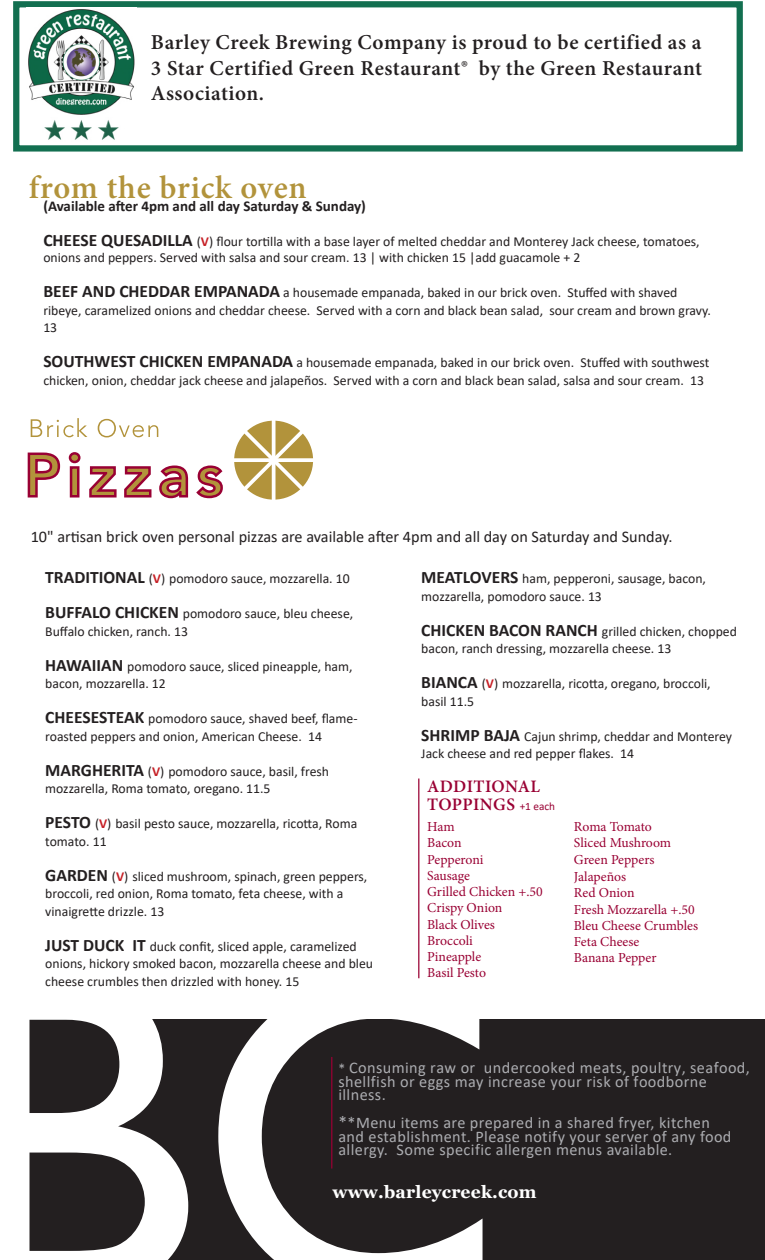
<style>
.page{position:relative;width:765px;height:1260px;background:#fff}
.page>*{position:absolute;margin:0;border:0;box-sizing:border-box;transform-origin:0 0}
.Headings{font:600 32.5px "Minion Pro";letter-spacing:.02em;color:#b2933b}
.Headings-2{font:600 21.25px/25.5px "Minion Pro";letter-spacing:.02em;color:#231f20;text-align:justify}
.Item_description{font:600 17.5px/18.8px "Minion Pro";letter-spacing:.02em;color:#903}
.t1{font:700 17.5px "Georgia";letter-spacing:.01em;color:#fff}
.Item_description-2{font:16.25px/13.8px "Calibri";letter-spacing:.025em;color:#acadb1}
.Item_description-3{font:16.25px "Calibri";color:#231f20}
.Item_description-4{font:700 15px "Calibri";color:#231f20}
.Item_description-5{font:13.75px/17.5px "Calibri";color:#231f20}
.extras_list{font:13.75px/16.2px "Minion Pro";color:#903}
.s1{font-weight:700;font-size:17.5px}
.s2{font-weight:700;color:#c62026}
.s3{font-family:"Calibri";font-weight:400;font-size:11.25px}
.s4{font-size:13.75px}
.s5{font-size:17.5px}
</style>
<div class="page">
<div style="left:13px;top:1px;width:730px;height:151px;border:6px solid #126f50"></div>
<div style="left:0;top:1019px;width:765px;height:241px;background:#231f20"></div>
<svg style="left:27px;top:452px;width:196px;height:47px"></svg>
<svg style="left:31px;top:418px;width:127px;height:19px"></svg>
<svg style="left:0;top:976px;width:483px;height:284px"></svg>
<svg style="left:232px;top:419px;width:83px;height:83px"></svg>
<div style="left:230px;top:417px;width:87px;height:86px;border:4px solid #fff;border-radius:50%"></div>
<svg style="left:272px;top:419px;width:4px;height:83px"></svg>
<svg style="left:232px;top:458px;width:83px;height:4px"></svg>
<svg style="left:239px;top:426px;width:69px;height:69px"></svg>
<hr style="left:418px;top:779px;width:1px;height:199px;background:#903">
<hr style="left:331px;top:1057px;width:1px;height:112px;background:#903">
<img style="left:28px;top:9px;width:107px;height:131px">
<p class="Headings-2" style="left:151px;top:30px;width:553px">Barley Creek Brewing Company is proud to be certified as a 3 Star Certified Green Restaurant® by the Green Restaurant Association.</p>
<p class="Headings" style="left:29px;top:165px;width:279px">from the brick oven</p>
<p class="Item_description-4" style="left:43px;top:195px;width:324px">(Available after 4pm and all day Saturday &amp; Sunday)</p>
<p class="Item_description-5" style="left:43px;top:233px;width:658px;line-height:16.2px"><span class="s1">CHEESE QUESADILLA</span> (<span class="s2">V</span>) flour tortilla with a base layer of melted cheddar and Monterey Jack cheese, tomatoes, onions and peppers. Served with salsa and sour cream. 13 | with chicken 15 |add guacamole + 2</p>
<p class="Item_description-5" style="left:43px;top:284px;width:669px"><span class="s1">BEEF AND CHEDDAR EMPANADA</span> a housemade empanada, baked in our brick oven. Stuffed with shaved ribeye, caramelized onions and cheddar cheese. Served with a corn and black bean salad, sour cream and brown gravy.<br>13</p>
<p class="Item_description-5" style="left:43px;top:354px;width:668px"><span class="s1">SOUTHWEST CHICKEN EMPANADA</span> a housemade empanada, baked in our brick oven. Stuffed with southwest chicken, onion, cheddar jack cheese and jalapeños. Served with a corn and black bean salad, salsa and sour cream. 13</p>
<p class="Item_description-3" style="left:31px;top:526px;width:644px">10" artisan brick oven personal pizzas are available after 4pm and all day on Saturday and Sunday.</p>
<p class="Item_description-5" style="left:45px;top:570px;width:306px"><span class="s1">TRADITIONAL</span> (<span class="s2">V</span>) pomodoro sauce, mozzarella. 10</p>
<p class="Item_description-5" style="left:45px;top:605px;width:310px"><span class="s1">BUFFALO CHICKEN</span> pomodoro sauce, bleu cheese,<br>Buffalo chicken, ranch. 13</p>
<p class="Item_description-5" style="left:45px;top:657px;width:309px"><span class="s1">HAWAIIAN</span> pomodoro sauce, sliced pineapple, ham, bacon, mozzarella. 12</p>
<p class="Item_description-5" style="left:45px;top:710px;width:314px"><span class="s1">CHEESESTEAK</span> pomodoro sauce, shaved beef, flame&shy;roasted peppers and onion, American Cheese. 14</p>
<p class="Item_description-5" style="left:45px;top:762px;width:285px"><span class="s1">MARGHERITA</span> (<span class="s2">V</span>) pomodoro sauce, basil, fresh mozzarella, Roma tomato, oregano. 11.5</p>
<p class="Item_description-5" style="left:45px;top:815px;width:314px"><span class="s1">PESTO</span> (<span class="s2">V</span>) basil pesto sauce, mozzarella, ricotta, Roma tomato. 11</p>
<p class="Item_description-5" style="left:45px;top:867px;width:324px"><span class="s1">GARDEN</span> (<span class="s2">V</span>) sliced mushroom, spinach, green peppers, broccoli, red onion, Roma tomato, feta cheese, with a vinaigrette drizzle. 13</p>
<p class="Item_description-5" style="left:45px;top:937px;width:329px"><span class="s1">JUST DUCK IT</span> duck confit, sliced apple, caramelized onions, hickory smoked bacon, mozzarella cheese and bleu cheese crumbles then drizzled with honey. 15</p>
<p class="Item_description-5" style="left:421px;top:570px;width:286px"><span class="s1">MEATLOVERS</span> ham, pepperoni, sausage, bacon, mozzarella, pomodoro sauce. 13</p>
<p class="Item_description-5" style="left:421px;top:622px;width:317px"><span class="s1">CHICKEN BACON RANCH</span> grilled chicken, chopped bacon, ranch dressing, mozzarella cheese. 13</p>
<p class="Item_description-5" style="left:421px;top:675px;width:291px"><span class="s1">BIANCA</span> (<span class="s2">V</span>) mozzarella, ricotta, oregano, broccoli,</p>
<p class="Item_description-5" style="left:421px;top:692px;width:54px">basil 11.5</p>
<p class="Item_description-5" style="left:421px;top:727px;width:312px"><span class="s1">SHRIMP BAJA</span> Cajun shrimp, cheddar and Monterey<br>Jack cheese and red pepper flakes. 14</p>
<p class="Item_description" style="left:427px;top:776px;width:129px">ADDITIONAL<br>TOPPINGS <span class="s3">+1 each</span></p>
<p class="extras_list" style="left:427px;top:819px;width:29px">Ham</p>
<p class="extras_list" style="left:427px;top:835px;width:36px">Bacon</p>
<p class="extras_list" style="left:427px;top:851px;width:58px">Pepperoni</p>
<p class="extras_list" style="left:427px;top:867px;width:44px">Sausage</p>
<p class="extras_list" style="left:427px;top:884px;width:117px">Grilled Chicken +.50</p>
<p class="extras_list" style="left:427px;top:900px;width:77px">Crispy Onion</p>
<p class="extras_list" style="left:427px;top:916px;width:69px">Black Olives</p>
<p class="extras_list" style="left:427px;top:932px;width:47px">Broccoli</p>
<p class="extras_list" style="left:427px;top:949px;width:55px">Pineapple</p>
<p class="extras_list" style="left:427px;top:965px;width:60px">Basil Pesto</p>
<p class="extras_list" style="left:574px;top:819px;width:79px">Roma Tomato</p>
<p class="extras_list" style="left:574px;top:835px;width:99px">Sliced Mushroom</p>
<p class="extras_list" style="left:574px;top:851px;width:82px">Green Peppers</p>
<p class="extras_list" style="left:574px;top:869px;width:54px">Jalapeños</p>
<p class="extras_list" style="left:574px;top:885px;width:62px">Red Onion</p>
<p class="extras_list" style="left:574px;top:901px;width:126px">Fresh Mozzarella +.50<br>Bleu Cheese Crumbles</p>
<p class="extras_list" style="left:574px;top:934px;width:67px">Feta Cheese</p>
<p class="extras_list" style="left:574px;top:950px;width:84px">Banana Pepper</p>
<p class="Item_description-2" style="left:338px;top:1060px;width:413px"><span class="s4">*</span> Consuming raw or undercooked meats, poultry, seafood, shellfish or eggs may increase your risk of foodborne illness.</p>
<p class="Item_description-2" style="left:338px;top:1115px;width:395px"><span class="s5">*</span>*Menu items are prepared in a shared fryer, kitchen and establishment. Please notify your server of any food allergy. Some specific allergen menus available.</p>
<p class="t1" style="left:332px;top:1181px;width:206px">www.barleycreek.com</p>
</div>
